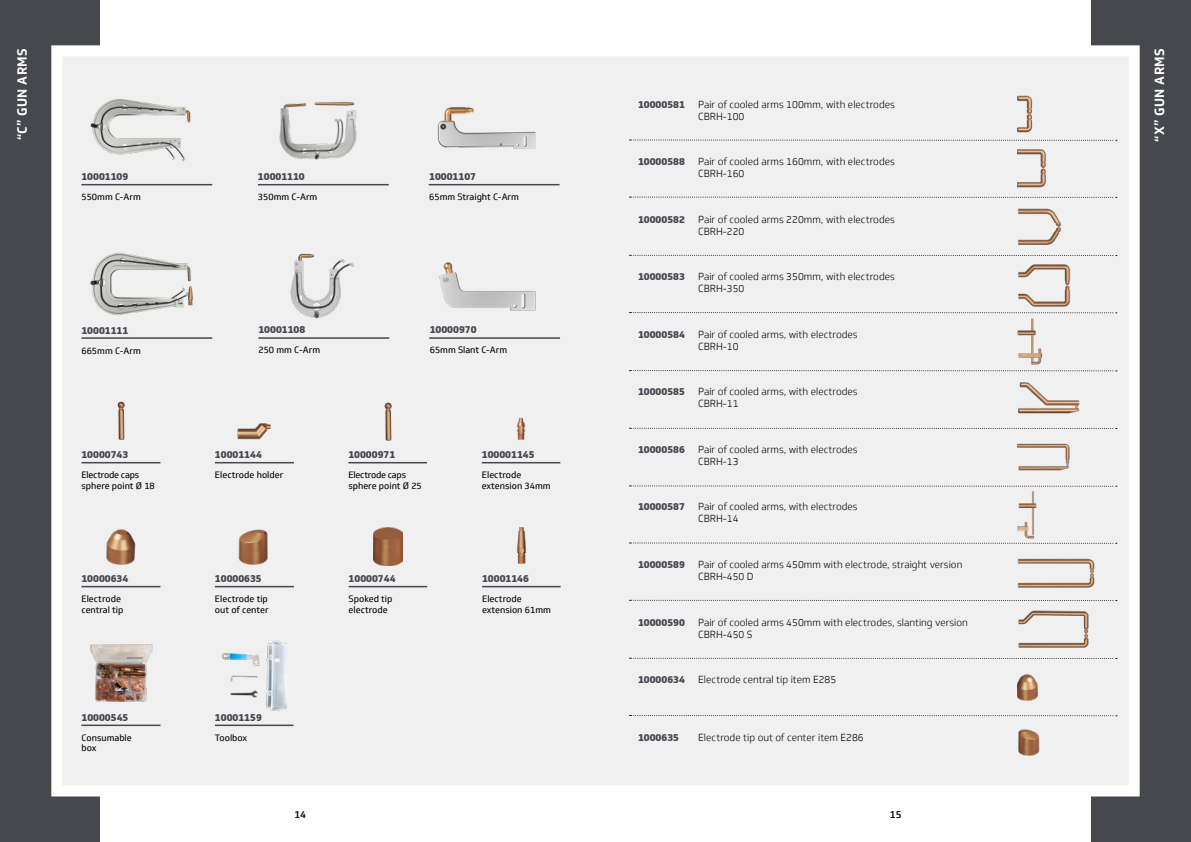
<style>
.page{position:relative;width:1191px;height:842px;background:#fff}
.page>*{position:absolute;margin:0;border:0;box-sizing:border-box;transform-origin:0 0}
.t1{font:700 13px "Soleto";letter-spacing:.025em;color:#fff}
.t2{font:300 10px/12px "Soleto";color:#000}
.t3{font:800 10px "Soleto";color:#46484e}
.t4{font:800 10px "Soleto";color:#46484e}
.t5{font:500 10px "Soleto";color:#000}
.t6{font:9px/10.8px "Soleto";color:#000}
.t7{font:9px/10.8px "Soleto";letter-spacing:-.025em;color:#000}
</style>
<div class="page">
<div style="left:0;top:0;width:99px;height:842px;background:#46484e"></div>
<div style="left:1091px;top:0;width:100px;height:842px;background:#46484e"></div>
<div style="left:51px;top:45px;width:1088px;height:751px;background:#f0f0f0;border:11px solid #fff"></div>
<svg style="left:629px;top:139px;width:487px;height:2px"></svg>
<svg style="left:629px;top:197px;width:487px;height:1px"></svg>
<svg style="left:629px;top:255px;width:487px;height:1px"></svg>
<svg style="left:629px;top:312px;width:487px;height:1px"></svg>
<svg style="left:629px;top:370px;width:487px;height:1px"></svg>
<svg style="left:629px;top:428px;width:487px;height:1px"></svg>
<svg style="left:629px;top:485px;width:487px;height:2px"></svg>
<svg style="left:629px;top:542px;width:487px;height:2px"></svg>
<svg style="left:629px;top:600px;width:487px;height:1px"></svg>
<svg style="left:629px;top:658px;width:487px;height:1px"></svg>
<svg style="left:629px;top:715px;width:487px;height:1px"></svg>
<img style="left:437px;top:107px;width:99px;height:42px">
<hr style="left:429px;top:184px;width:130px;height:1px;background:#46484e">
<img style="left:439px;top:262px;width:97px;height:49px">
<hr style="left:429px;top:337px;width:131px;height:2px;background:#46484e">
<img style="left:90px;top:99px;width:101px;height:63px">
<hr style="left:81px;top:184px;width:131px;height:1px;background:#46484e">
<img style="left:90px;top:252px;width:101px;height:63px">
<hr style="left:81px;top:337px;width:131px;height:2px;background:#46484e">
<img style="left:279px;top:103px;width:78px;height:57px">
<hr style="left:258px;top:184px;width:131px;height:1px;background:#46484e">
<img style="left:290px;top:253px;width:64px;height:66px">
<hr style="left:258px;top:337px;width:131px;height:2px;background:#46484e">
<hr style="left:348px;top:462px;width:79px;height:1px;background:#46484e">
<img style="left:106px;top:529px;width:30px;height:36px">
<hr style="left:349px;top:586px;width:78px;height:1px;background:#46484e">
<hr style="left:482px;top:462px;width:78px;height:1px;background:#46484e">
<hr style="left:482px;top:586px;width:78px;height:1px;background:#46484e">
<hr style="left:81px;top:462px;width:79px;height:1px;background:#46484e">
<img style="left:117px;top:401px;width:8px;height:39px">
<hr style="left:81px;top:586px;width:79px;height:1px;background:#46484e">
<img style="left:384px;top:402px;width:8px;height:38px">
<img style="left:517px;top:527px;width:10px;height:37px">
<hr style="left:215px;top:462px;width:79px;height:1px;background:#46484e">
<img style="left:237px;top:423px;width:34px;height:17px">
<hr style="left:215px;top:586px;width:79px;height:1px;background:#46484e">
<img style="left:517px;top:418px;width:8px;height:22px">
<img style="left:222px;top:641px;width:64px;height:70px">
<hr style="left:215px;top:724px;width:78px;height:2px;background:#46484e">
<hr style="left:81px;top:724px;width:79px;height:2px;background:#46484e">
<img style="left:91px;top:645px;width:62px;height:56px">
<img style="left:311px;top:102px;width:45px;height:8px">
<img style="left:186px;top:285px;width:7px;height:21px">
<img style="left:238px;top:529px;width:30px;height:36px">
<img style="left:374px;top:528px;width:28px;height:38px">
<img style="left:1017px;top:95px;width:32px;height:45px">
<img style="left:1017px;top:140px;width:70px;height:58px">
<img style="left:1017px;top:208px;width:76px;height:48px">
<img style="left:1018px;top:264px;width:53px;height:43px">
<img style="left:1017px;top:312px;width:47px;height:53px">
<img style="left:1017px;top:370px;width:72px;height:44px">
<img style="left:1017px;top:428px;width:67px;height:58px">
<img style="left:1017px;top:491px;width:20px;height:48px">
<img style="left:1017px;top:542px;width:83px;height:46px">
<img style="left:1017px;top:600px;width:78px;height:48px">
<img style="left:1017px;top:674px;width:21px;height:27px">
<img style="left:1018px;top:729px;width:22px;height:27px">
<h1 class="t1" style="left:14px;top:140px;width:94px;rotate:-90deg">“C” GUN ARMS</h1>
<p class="t3" style="left:81px;top:170px;width:48px">10001109</p>
<p class="t6" style="left:81px;top:192px;width:61px">550mm C-Arm</p>
<p class="t3" style="left:81px;top:324px;width:48px">10001111</p>
<p class="t6" style="left:81px;top:345px;width:61px">665mm C-Arm</p>
<p class="t3" style="left:81px;top:448px;width:48px">10000743</p>
<p class="t7" style="left:81px;top:469px;width:75px">Electrode caps sphere point Ø 18</p>
<p class="t3" style="left:81px;top:572px;width:48px">10000634</p>
<p class="t6" style="left:81px;top:593px;width:44px">Electrode central tip</p>
<p class="t3" style="left:81px;top:710px;width:48px">10000545</p>
<p class="t6" style="left:81px;top:732px;width:52px">Consumable box</p>
<p class="t3" style="left:258px;top:170px;width:48px">10001110</p>
<p class="t6" style="left:258px;top:191px;width:61px">350mm C-Arm</p>
<p class="t3" style="left:429px;top:170px;width:48px">10001107</p>
<p class="t6" style="left:429px;top:191px;width:91px">65mm Straight C-Arm</p>
<p class="t3" style="left:258px;top:323px;width:48px">10001108</p>
<p class="t6" style="left:258px;top:345px;width:63px">250 mm C-Arm</p>
<p class="t3" style="left:430px;top:323px;width:48px">10000970</p>
<p class="t6" style="left:430px;top:345px;width:79px">65mm Slant C-Arm</p>
<p class="t3" style="left:215px;top:448px;width:48px">10001144</p>
<p class="t6" style="left:215px;top:469px;width:70px">Electrode holder</p>
<p class="t3" style="left:215px;top:572px;width:48px">10000635</p>
<p class="t6" style="left:215px;top:593px;width:55px">Electrode tip out of center</p>
<p class="t3" style="left:348px;top:448px;width:48px">10000971</p>
<p class="t7" style="left:348px;top:469px;width:75px">Electrode caps sphere point Ø 25</p>
<p class="t3" style="left:349px;top:572px;width:48px">10000744</p>
<p class="t6" style="left:349px;top:593px;width:45px">Spoked tip electrode</p>
<p class="t3" style="left:482px;top:448px;width:54px">100001145</p>
<p class="t6" style="left:482px;top:469px;width:70px">Electrode extension 34mm</p>
<p class="t3" style="left:482px;top:572px;width:48px">10001146</p>
<p class="t6" style="left:482px;top:593px;width:70px">Electrode extension 61mm</p>
<p class="t3" style="left:638px;top:98px;width:48px">10000581</p>
<p class="t2" style="left:698px;top:98px;width:198px">Pair of cooled arms 100mm, with electrodes<br>CBRH-100</p>
<p class="t3" style="left:638px;top:155px;width:48px">10000588</p>
<p class="t2" style="left:698px;top:156px;width:198px">Pair of cooled arms 160mm, with electrodes<br>CBRH-160</p>
<p class="t4" style="left:638px;top:213px;width:48px">10000582</p>
<p class="t2" style="left:698px;top:213px;width:198px">Pair of cooled arms 220mm, with electrodes<br>CBRH-220</p>
<p class="t4" style="left:638px;top:270px;width:48px">10000583</p>
<p class="t2" style="left:698px;top:271px;width:198px">Pair of cooled arms 350mm, with electrodes<br>CBRH-350</p>
<p class="t4" style="left:638px;top:328px;width:48px">10000584</p>
<p class="t2" style="left:698px;top:328px;width:161px">Pair of cooled arms, with electrodes<br>CBRH-10</p>
<p class="t4" style="left:638px;top:385px;width:48px">10000585</p>
<p class="t2" style="left:698px;top:386px;width:161px">Pair of cooled arms, with electrodes<br>CBRH-11</p>
<p class="t4" style="left:638px;top:443px;width:48px">10000586</p>
<p class="t2" style="left:698px;top:443px;width:161px">Pair of cooled arms, with electrodes<br>CBRH-13</p>
<p class="t4" style="left:638px;top:500px;width:48px">10000587</p>
<p class="t2" style="left:698px;top:501px;width:161px">Pair of cooled arms, with electrodes<br>CBRH-14</p>
<p class="t4" style="left:638px;top:558px;width:48px">10000589</p>
<p class="t2" style="left:698px;top:558px;width:266px">Pair of cooled arms 450mm with electrode, straight version<br>CBRH-450 D</p>
<p class="t4" style="left:638px;top:615px;width:48px">10000590</p>
<p class="t2" style="left:698px;top:616px;width:271px">Pair of cooled arms 450mm with electrodes, slanting version<br>CBRH-450 S</p>
<p class="t4" style="left:638px;top:673px;width:48px">10000634</p>
<p class="t2" style="left:698px;top:674px;width:140px">Electrode central tip item E285</p>
<p class="t3" style="left:215px;top:710px;width:48px">10001159</p>
<p class="t6" style="left:215px;top:732px;width:34px">Toolbox</p>
<p class="t4" style="left:638px;top:730px;width:43px">1000635</p>
<p class="t2" style="left:698px;top:731px;width:167px">Electrode tip out of center item E286</p>
<p class="t5" style="left:294px;top:808px;width:13px">14</p>
<p class="t5" style="left:890px;top:808px;width:13px">15</p>
<h1 class="t1" style="left:1151px;top:142px;width:95px;rotate:-90deg">“X” GUN ARMS</h1>
</div>
